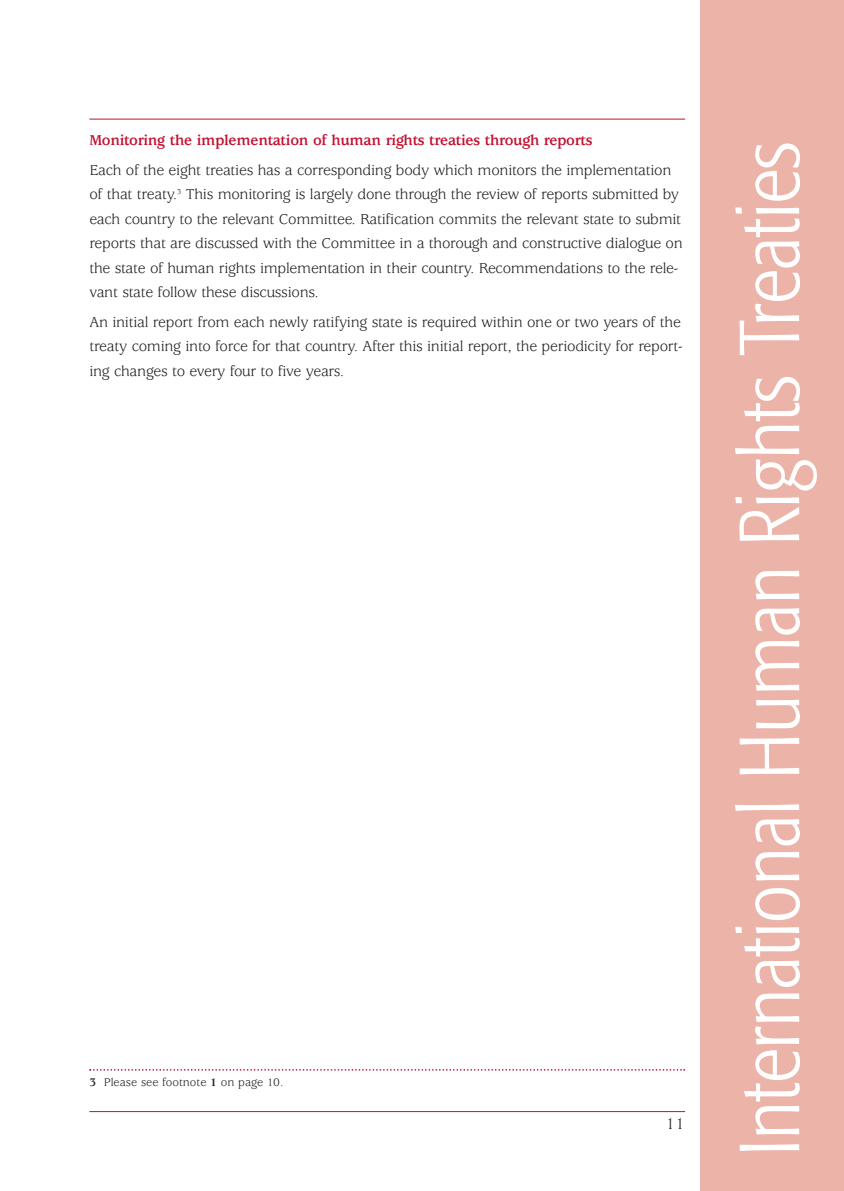
<style>
.page{position:relative;width:844px;height:1191px;background:#fff}
.page>*{position:absolute;margin:0;border:0;box-sizing:border-box;transform-origin:0 0}
.t1{font:300 condensed 84px "Formata";letter-spacing:-.01em;color:#fff}
.t2{font:17.5px "Usherwood";color:#231f20}
.t3{font:15.75px/24.5px "Usherwood";letter-spacing:-.015em;color:#231f20}
.t4{font:700 15.75px "Usherwood";letter-spacing:-.015em;color:#c3102f}
.t5{font:12.25px "Usherwood";color:#231f20}
.s1{font-weight:700}
</style>
<div class="page">
<hr style="left:89px;top:1111px;width:596px;height:1px;background:#c3102f">
<hr style="left:89px;top:119px;width:596px;height:1px;background:#c3102f">
<div style="left:699px;top:0;width:144px;height:1191px;background:#ecb4a9"></div>
<svg style="left:89px;top:1069px;width:596px;height:1px"></svg>
<p class="t4" style="left:89px;top:134px;width:504px">Monitoring the implementation of human rights treaties through reports</p>
<p class="t3" style="left:89px;top:159px;width:594px">Each of the eight treaties has a corresponding body which monitors the implementation of that treaty.<sup>3</sup> This monitoring is largely done through the review of reports submitted by each country to the relevant Committee. Ratification commits the relevant state to submit reports that are discussed with the Committee in a thorough and constructive dialogue on the state of human rights implementation in their country. Recommendations to the rele&shy;vant state follow these discussions.</p>
<p class="t3" style="left:89px;top:311px;width:594px;text-align:justify">An initial report from each newly ratifying state is required within one or two years of the treaty coming into force for that country. After this initial report, the periodicity for report&shy;ing changes to every four to five years.</p>
<p class="t5" style="left:89px;top:1077px;width:195px"><span class="s1">3</span> Please see footnote <span class="s1">1</span> on page 10.</p>
<p class="t2" style="left:665px;top:1116px;width:21px">11</p>
<h1 class="t1" style="left:736px;top:1156px;width:1016px;rotate:-90deg">International Human Rights Treaties</h1>
</div>
